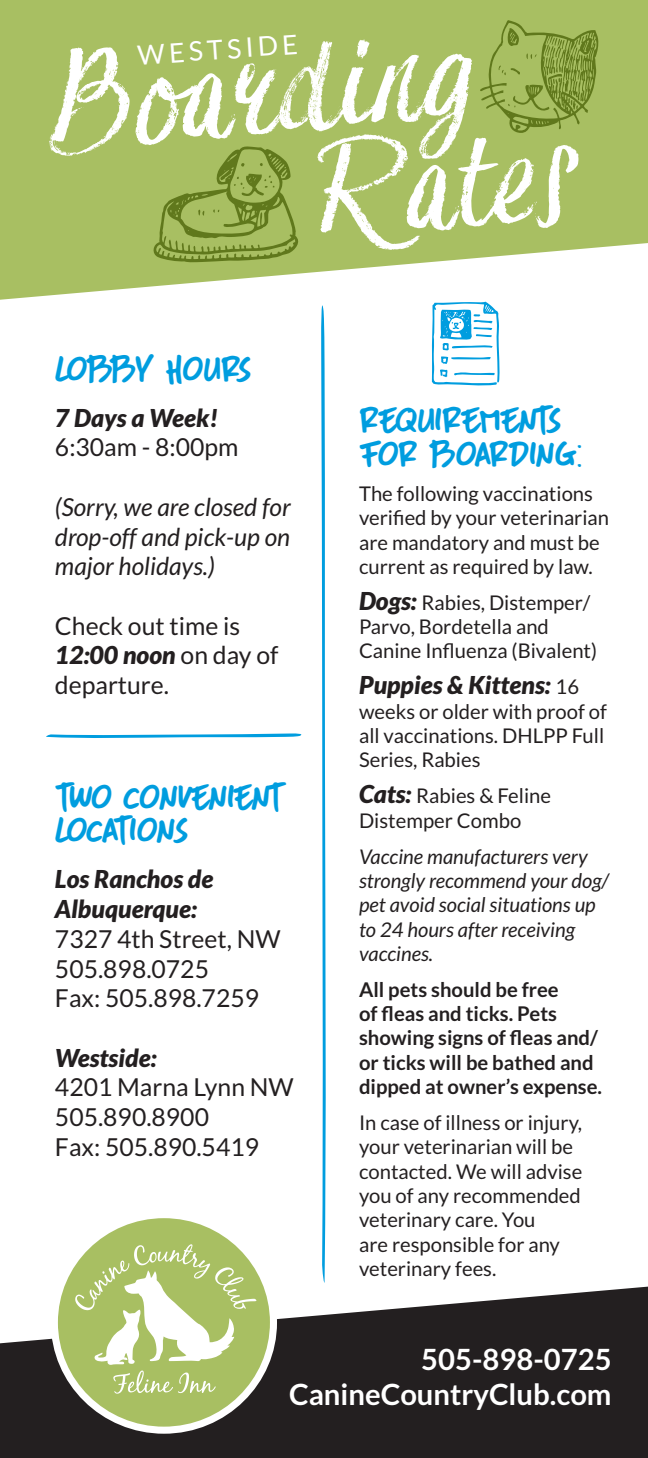
<style>
.page{position:relative;width:648px;height:1458px;background:#fff}
.page>*{position:absolute;margin:0;border:0;box-sizing:border-box;transform-origin:0 0}
.t1{font:38.25px/33.8px "DK More Or Less";letter-spacing:-.04em;color:#009ddf}
.t2{font:700 29.25px/35.1px "Lato";color:#fff;text-align:right}
.t3{font:27px "Lato";color:#fff}
.t4{font:24.75px/29.7px "Lato";color:#231f20}
.t5{font:italic 900 24.75px/29.7px "Lato";color:#231f20}
.t6{font:italic 24.75px/29.7px "Lato";color:#231f20}
.t7{font:20.25px/24.3px "Lato";color:#231f20}
.t8{font:italic 20.25px/24.3px "Lato";color:#231f20}
.t9{font:700 20.25px/24.3px "Lato";color:#231f20}
.s1{font-weight:900;font-style:italic}
.s2{font-weight:900;font-style:italic;font-size:24.75px}
.s3{font-weight:400;font-style:normal;font-size:20.25px}
</style>
<div class="page">
<svg style="left:0;top:1287px;width:648px;height:171px;background:#3b3839"></svg>
<svg style="left:0;top:0;width:648px;height:300px;fill:#a8bf62"></svg>
<div style="left:54px;top:1215px;width:219px;height:215px;background:#a8bf62;border-radius:50%"></div>
<div style="left:51px;top:1211px;width:226px;height:223px;border:7px solid #fff;border-radius:50%"></div>
<svg style="left:113px;top:1371px;width:103px;height:23px"></svg>
<svg style="left:75px;top:1244px;width:181px;height:121px"></svg>
<svg style="left:49px;top:39px;width:268px;height:120px;fill:#a8bf62"></svg>
<svg style="left:151px;top:144px;width:151px;height:119px;background:#96ad50"></svg>
<svg style="left:317px;top:20px;width:282px;height:230px"></svg>
<svg style="left:321px;top:294px;width:6px;height:989px"></svg>
<svg style="left:46px;top:733px;width:256px;height:5px"></svg>
<svg style="left:432px;top:302px;width:68px;height:84px"></svg>
<p class="t3" style="left:137px;top:40px;width:162px;rotate:-4deg">WESTSIDE</p>
<p class="t1" style="left:55px;top:351px;width:198px">LOBBY HOURS</p>
<p class="t5" style="left:55px;top:403px;width:165px">7 Days a Week!</p>
<p class="t4" style="left:55px;top:433px;width:185px">6:30am - 8:00pm</p>
<p class="t6" style="left:55px;top:493px;width:237px">(Sorry, we are closed for</p>
<p class="t6" style="left:55px;top:522px;width:237px">drop-off and pick-up on major holidays.)</p>
<p class="t4" style="left:55px;top:611px;width:225px">Check out time is<br><span class="s1">12:00 noon</span> on day of departure.</p>
<p class="t1" style="left:55px;top:779px;width:233px">TWO CONVENIENT<br>LOCATIONS</p>
<p class="t5" style="left:55px;top:865px;width:160px">Los Ranchos de<br>Albuquerque:</p>
<p class="t4" style="left:55px;top:924px;width:227px">7327 4th Street, NW</p>
<p class="t4" style="left:55px;top:954px;width:156px">505.898.0725</p>
<p class="t4" style="left:55px;top:983px;width:206px">Fax: 505.898.7259</p>
<p class="t5" style="left:55px;top:1043px;width:103px">Westside:</p>
<p class="t4" style="left:55px;top:1072px;width:240px">4201 Marna Lynn NW</p>
<p class="t4" style="left:55px;top:1102px;width:156px">505.890.8900</p>
<p class="t4" style="left:55px;top:1132px;width:206px">Fax: 505.890.5419</p>
<p class="t1" style="left:359px;top:403px;width:204px">REQUIREMENTS</p>
<p class="t1" style="left:359px;top:437px;width:224px">FOR BOARDING:</p>
<p class="t7" style="left:359px;top:481px;width:252px">The following vaccinations verified by your veterinarian are mandatory and must be current as required by law.</p>
<p class="t7" style="left:359px;top:590px;width:240px"><span class="s2">Dogs:</span> Rabies, Distemper/<br>Parvo, Bordetella and<br>Canine Influenza (Bivalent)</p>
<p class="t5" style="left:359px;top:671px;width:222px">Puppies &amp; Kittens: <span class="s3">16</span></p>
<p class="t7" style="left:359px;top:699px;width:249px">weeks or older with proof of all vaccinations. DHLPP Full<br>Series, Rabies</p>
<p class="t7" style="left:359px;top:784px;width:194px"><span class="s2">Cats:</span> Rabies &amp; Feline<br>Distemper Combo</p>
<p class="t8" style="left:359px;top:845px;width:251px">Vaccine manufacturers very strongly recommend your dog/ pet avoid social situations up to 24 hours after receiving vaccines.</p>
<p class="t9" style="left:359px;top:977px;width:245px">All pets should be free<br>of fleas and ticks. Pets showing signs of fleas and/ or ticks will be bathed and dipped at owner’s expense.</p>
<p class="t7" style="left:359px;top:1110px;width:225px">In case of illness or injury, your veterinarian will be contacted. We will advise you of any recommended veterinary care. You<br>are responsible for any veterinary fees.</p>
<p class="t2" style="left:289px;top:1342px;width:324px">505-898-0725<br>CanineCountryClub.com</p>
</div>
